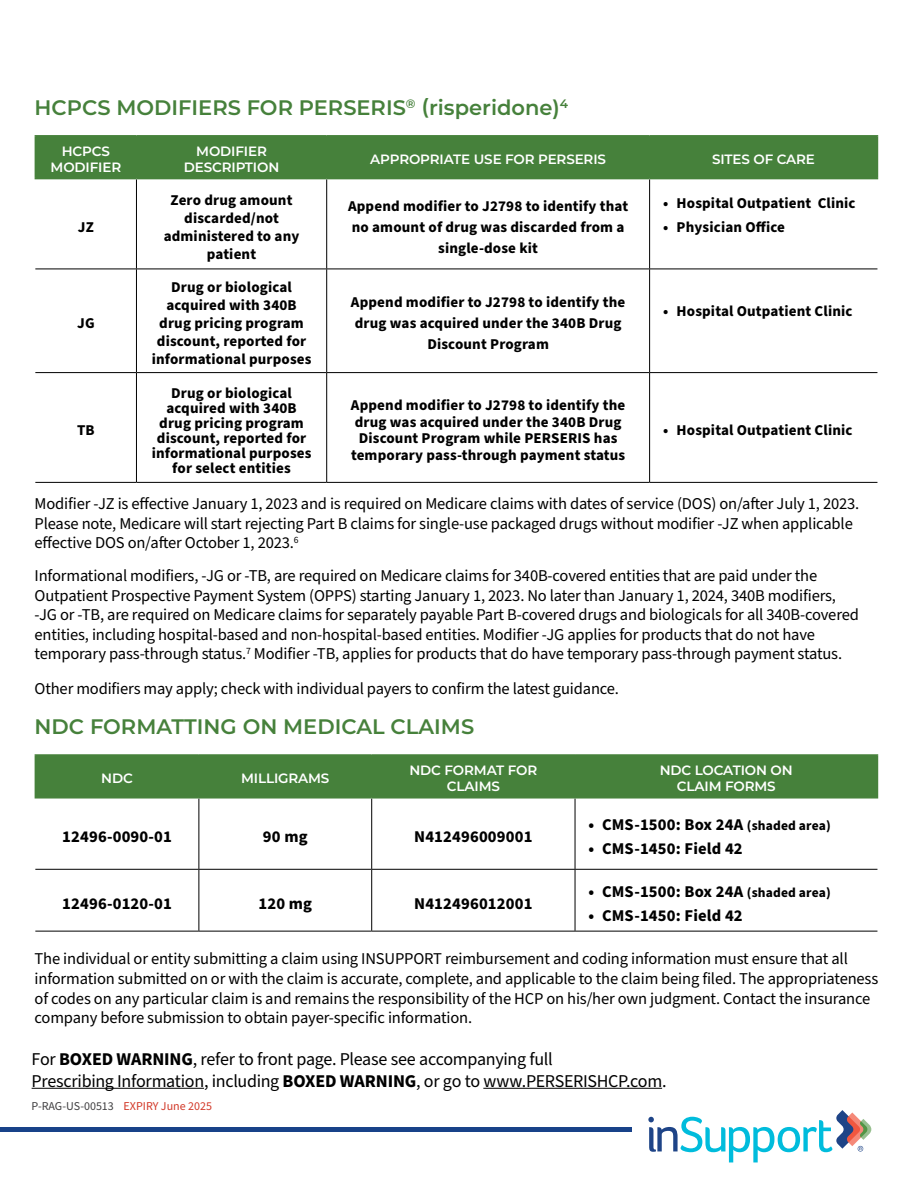
<style>
.page{position:relative;width:912px;height:1188px;background:#fff}
.page>*{position:absolute;margin:0;border:0;box-sizing:border-box;transform-origin:0 0}
.t1{font:600 21px "Montserrat";color:#46813b}
.t2{font:18px/21.6px "Source Sans Pro";letter-spacing:-.02em;color:#000}
.t3{font:16.5px/19.5px "Source Sans Pro";letter-spacing:-.01em;color:#000}
.t4{font:700 16.5px "Source Sans Pro";letter-spacing:.01em;color:#000}
.t5{font:700 15px/18px "Source Sans Pro";letter-spacing:.01em;color:#000;text-align:center}
.t6{font:600 13.5px/16.2px "Montserrat";letter-spacing:-.01em;color:#fff;text-align:center}
.t7{font:12px "Source Sans Pro";color:#414042}
.s1{font-size:13.5px}
.s2{font-weight:700}
.s3{color:#d23929}
</style>
<div class="page">
<div style="left:0;top:1127px;width:631px;height:5px;background:#184289"></div>
<div style="left:36px;top:137px;width:840px;height:41px;background:#46813b"></div>
<svg style="left:35px;top:179px;width:842px;height:303px"></svg>
<hr style="left:326px;top:372px;width:323px;height:1px;background:#000">
<hr style="left:649px;top:372px;width:228px;height:1px;background:#000">
<hr style="left:326px;top:482px;width:323px;height:1px;background:#000">
<hr style="left:649px;top:482px;width:228px;height:1px;background:#000">
<hr style="left:35px;top:372px;width:101px;height:1px;background:#000">
<hr style="left:35px;top:482px;width:101px;height:1px;background:#000">
<hr style="left:35px;top:269px;width:101px;height:1px;background:#000">
<hr style="left:136px;top:179px;width:1px;height:90px;background:#000">
<hr style="left:326px;top:179px;width:1px;height:90px;background:#000">
<hr style="left:136px;top:269px;width:190px;height:1px;background:#000">
<hr style="left:136px;top:269px;width:1px;height:103px;background:#000">
<hr style="left:326px;top:269px;width:1px;height:103px;background:#000">
<hr style="left:136px;top:372px;width:190px;height:1px;background:#000">
<hr style="left:136px;top:373px;width:1px;height:109px;background:#000">
<hr style="left:326px;top:373px;width:1px;height:109px;background:#000">
<hr style="left:136px;top:482px;width:190px;height:1px;background:#000">
<hr style="left:326px;top:269px;width:323px;height:1px;background:#000">
<hr style="left:649px;top:269px;width:228px;height:1px;background:#000">
<hr style="left:649px;top:179px;width:1px;height:90px;background:#000">
<hr style="left:649px;top:269px;width:1px;height:103px;background:#000">
<hr style="left:649px;top:373px;width:1px;height:109px;background:#000">
<hr style="left:35px;top:137px;width:1px;height:41px;background:#46813b">
<hr style="left:35px;top:135px;width:101px;height:2px;background:#46813b">
<hr style="left:35px;top:178px;width:101px;height:1px;background:#46813b">
<hr style="left:136px;top:137px;width:1px;height:41px;background:#46813b">
<hr style="left:136px;top:135px;width:190px;height:2px;background:#46813b">
<hr style="left:326px;top:135px;width:323px;height:2px;background:#46813b">
<hr style="left:649px;top:135px;width:229px;height:2px;background:#46813b">
<hr style="left:326px;top:137px;width:1px;height:41px;background:#46813b">
<hr style="left:648px;top:137px;width:2px;height:41px;background:#46813b">
<hr style="left:876px;top:137px;width:2px;height:41px;background:#46813b">
<hr style="left:136px;top:178px;width:190px;height:1px;background:#46813b">
<hr style="left:326px;top:178px;width:323px;height:1px;background:#46813b">
<hr style="left:649px;top:178px;width:229px;height:1px;background:#46813b">
<div style="left:36px;top:756px;width:840px;height:41px;background:#46813b"></div>
<svg style="left:35px;top:799px;width:842px;height:132px"></svg>
<hr style="left:371px;top:931px;width:204px;height:1px;background:#000">
<hr style="left:575px;top:931px;width:302px;height:1px;background:#000">
<hr style="left:35px;top:931px;width:164px;height:1px;background:#000">
<hr style="left:35px;top:869px;width:164px;height:1px;background:#000">
<hr style="left:198px;top:799px;width:1px;height:70px;background:#000">
<hr style="left:371px;top:799px;width:1px;height:70px;background:#000">
<hr style="left:199px;top:869px;width:172px;height:1px;background:#000">
<hr style="left:198px;top:870px;width:1px;height:61px;background:#000">
<hr style="left:371px;top:870px;width:1px;height:61px;background:#000">
<hr style="left:199px;top:931px;width:172px;height:1px;background:#000">
<hr style="left:371px;top:869px;width:204px;height:1px;background:#000">
<hr style="left:575px;top:869px;width:302px;height:1px;background:#000">
<hr style="left:574px;top:799px;width:1px;height:70px;background:#000">
<hr style="left:574px;top:870px;width:1px;height:61px;background:#000">
<hr style="left:35px;top:756px;width:1px;height:41px;background:#46813b">
<hr style="left:35px;top:754px;width:164px;height:2px;background:#46813b">
<hr style="left:35px;top:797px;width:164px;height:2px;background:#46813b">
<hr style="left:198px;top:756px;width:1px;height:41px;background:#46813b">
<hr style="left:199px;top:754px;width:172px;height:2px;background:#46813b">
<hr style="left:371px;top:754px;width:204px;height:2px;background:#46813b">
<hr style="left:575px;top:754px;width:303px;height:2px;background:#46813b">
<hr style="left:371px;top:756px;width:1px;height:41px;background:#46813b">
<hr style="left:574px;top:756px;width:1px;height:41px;background:#46813b">
<hr style="left:876px;top:756px;width:2px;height:41px;background:#46813b">
<hr style="left:199px;top:797px;width:172px;height:2px;background:#46813b">
<hr style="left:371px;top:797px;width:204px;height:2px;background:#46813b">
<hr style="left:575px;top:797px;width:303px;height:2px;background:#46813b">
<hr style="left:32px;top:1088px;width:172px;height:1px;background:#000">
<hr style="left:483px;top:1088px;width:179px;height:1px;background:#000">
<svg style="left:648px;top:1110px;width:223px;height:52px"></svg>
<p class="t1" style="left:35px;top:92px;width:535px">HCPCS MODIFIERS FOR PERSERIS<sup>®</sup> (risperidone)<sup>4</sup></p>
<p class="t6" style="left:51px;top:142px;width:72px">HCPCS<br>MODIFIER</p>
<p class="t6" style="left:184px;top:142px;width:97px">MODIFIER<br>DESCRIPTION</p>
<p class="t6" style="left:370px;top:150px;width:237px">APPROPRIATE USE FOR PERSERIS</p>
<p class="t6" style="left:711px;top:150px;width:104px">SITES OF CARE</p>
<p class="t5" style="left:78px;top:218px;width:17px">JZ</p>
<p class="t5" style="left:77px;top:315px;width:19px">JG</p>
<p class="t5" style="left:77px;top:422px;width:19px">TB</p>
<p class="t5" style="left:164px;top:191px;width:137px">Zero drug amount discarded/not administered to any patient</p>
<p class="t5" style="left:348px;top:196px;width:282px;line-height:21px">Append modifier to J2798 to identify that no amount of drug was discarded from a single-dose kit</p>
<p class="t5" style="left:663px;top:194px;width:194px">• Hospital Outpatient Clinic</p>
<p class="t5" style="left:663px;top:218px;width:123px">• Physician Office</p>
<p class="t5" style="left:152px;top:279px;width:161px">Drug or biological acquired with 340B drug pricing program discount, reported for informational purposes</p>
<p class="t5" style="left:152px;top:386px;width:161px;line-height:15px">Drug or biological acquired with 340B drug pricing program discount, reported for informational purposes for select entities</p>
<p class="t5" style="left:351px;top:292px;width:276px;line-height:21px">Append modifier to J2798 to identify the drug was acquired under the 340B Drug<br>Discount Program</p>
<p class="t5" style="left:663px;top:303px;width:191px">• Hospital Outpatient Clinic</p>
<p class="t5" style="left:351px;top:398px;width:276px;line-height:16.5px">Append modifier to J2798 to identify the drug was acquired under the 340B Drug Discount Program while PERSERIS has temporary pass-through payment status</p>
<p class="t5" style="left:663px;top:422px;width:191px">• Hospital Outpatient Clinic</p>
<p class="t3" style="left:35px;top:494px;width:826px">Modifier -JZ is effective January 1, 2023 and is required on Medicare claims with dates of service (DOS) on/after July 1, 2023.<br>Please note, Medicare will start rejecting Part B claims for single-use packaged drugs without modifier -JZ when applicable effective DOS on/after October 1, 2023.<sup>6</sup></p>
<p class="t3" style="left:35px;top:566px;width:825px">Informational modifiers, -JG or -TB, are required on Medicare claims for 340B-covered entities that are paid under the Outpatient Prospective Payment System (OPPS) starting January 1, 2023. No later than January 1, 2024, 340B modifiers, -JG or -TB, are required on Medicare claims for separately payable Part B-covered drugs and biologicals for all 340B-covered entities, including hospital-based and non-hospital-based entities. Modifier -JG applies for products that do not have temporary pass-through status.<sup>7</sup> Modifier -TB, applies for products that do have temporary pass-through payment status.</p>
<p class="t3" style="left:35px;top:679px;width:586px">Other modifiers may apply; check with individual payers to confirm the latest guidance.</p>
<p class="t1" style="left:35px;top:712px;width:441px">NDC FORMATTING ON MEDICAL CLAIMS</p>
<p class="t6" style="left:101px;top:769px;width:33px">NDC</p>
<p class="t6" style="left:241px;top:769px;width:90px">MILLIGRAMS</p>
<p class="t6" style="left:409px;top:761px;width:129px">NDC FORMAT FOR<br>CLAIMS</p>
<p class="t6" style="left:659px;top:761px;width:135px">NDC LOCATION ON<br>CLAIM FORMS</p>
<p class="t4" style="left:62px;top:825px;width:111px">12496-0090-01</p>
<p class="t4" style="left:263px;top:825px;width:46px">90 mg</p>
<p class="t4" style="left:414px;top:825px;width:120px">N412496009001</p>
<p class="t4" style="left:588px;top:813px;width:243px">• CMS-1500: Box 24A <span class="s1">(shaded area)</span></p>
<p class="t4" style="left:588px;top:837px;width:156px">• CMS-1450: Field 42</p>
<p class="t4" style="left:588px;top:880px;width:243px">• CMS-1500: Box 24A <span class="s1">(shaded area)</span></p>
<p class="t4" style="left:588px;top:904px;width:156px">• CMS-1450: Field 42</p>
<p class="t3" style="left:35px;top:950px;width:845px">The individual or entity submitting a claim using INSUPPORT reimbursement and coding information must ensure that all information submitted on or with the claim is accurate, complete, and applicable to the claim being filed. The appropriateness of codes on any particular claim is and remains the responsibility of the HCP on his/her own judgment. Contact the insurance company before submission to obtain payer-specific information.</p>
<p class="t2" style="left:32px;top:1049px;width:636px">For <span class="s2">BOXED WARNING</span>, refer to front page. Please see accompanying full<br>Prescribing Information, including <span class="s2">BOXED WARNING</span>, or go to www.PERSERISHCP.com.</p>
<p class="t7" style="left:32px;top:1098px;width:182px">P-RAG-US-00513 <span class="s3">EXPIRY June 2025</span></p>
<p class="t4" style="left:62px;top:892px;width:111px">12496-0120-01</p>
<p class="t4" style="left:258px;top:892px;width:55px">120 mg</p>
<p class="t4" style="left:414px;top:892px;width:120px">N412496012001</p>
</div>
